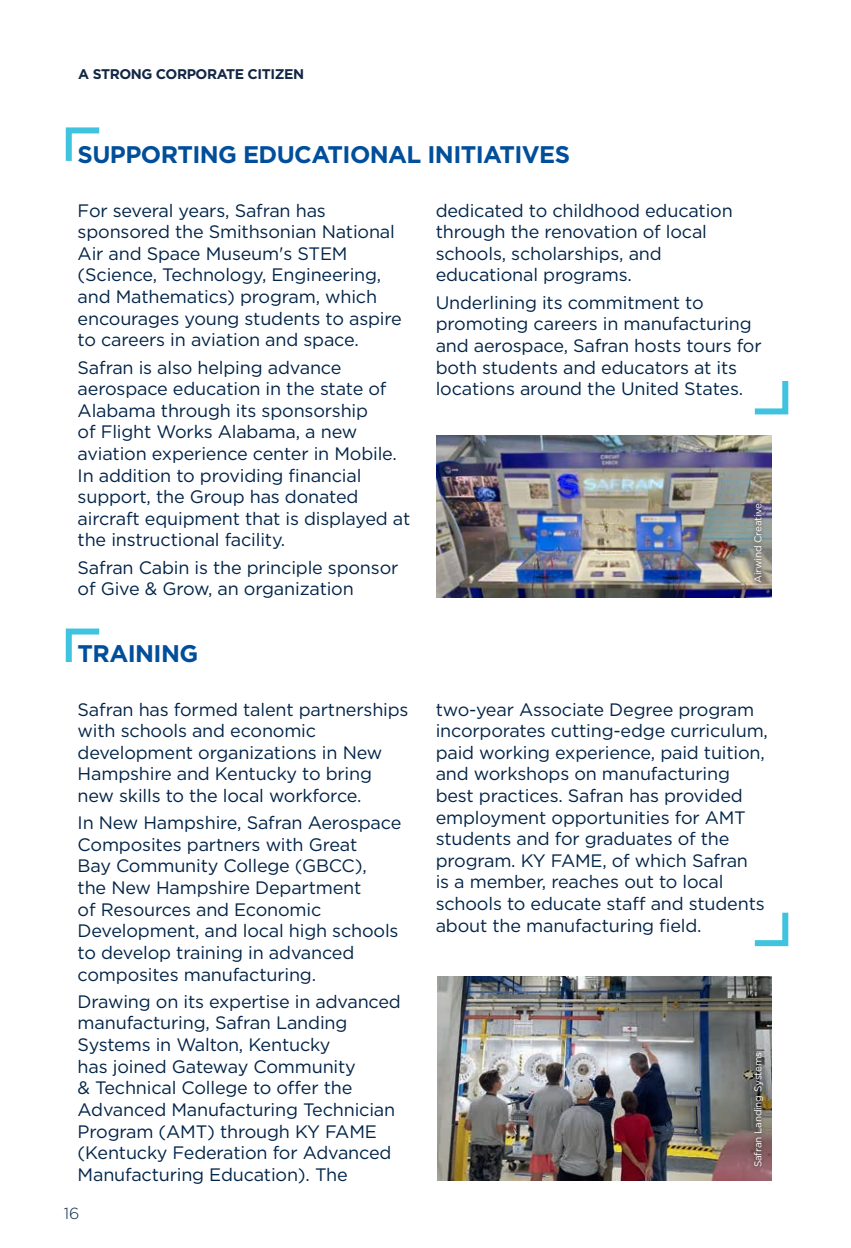
<style>
.page{position:relative;width:851px;height:1248px;background:#fff}
.page>*{position:absolute;margin:0;border:0;box-sizing:border-box;transform-origin:0 0}
.t1{font:700 24px "Gotham";letter-spacing:-.025em;color:#014e9b}
.t2{font:18px/21.6px "Gotham";letter-spacing:-.01em;color:#022448}
.t3{font:300 16px "Gotham";color:#022448}
.t4{font:700 14px "Gotham";letter-spacing:-.03em;color:#132646}
.t5{font:10px "Gotham";letter-spacing:-.02em;color:#fff}
</style>
<div class="page">
<svg style="left:65px;top:127px;width:35px;height:34px"></svg>
<svg style="left:754px;top:912px;width:35px;height:35px"></svg>
<svg style="left:65px;top:628px;width:35px;height:34px"></svg>
<svg style="left:754px;top:381px;width:35px;height:34px"></svg>
<img style="left:437px;top:435px;width:334px;height:162px">
<div style="left:749px;top:498px;width:16px;height:88px;background:#231f20;opacity:.75"></div>
<img style="left:437px;top:976px;width:334px;height:203px">
<div style="left:749px;top:1047px;width:17px;height:123px;background:#231f20;opacity:.75"></div>
<p class="t4" style="left:78px;top:65px;width:227px">A STRONG CORPORATE CITIZEN</p>
<h1 class="t1" style="left:78px;top:139px;width:494px">SUPPORTING EDUCATIONAL INITIATIVES</h1>
<p class="t2" style="left:78px;top:199px;width:325px">For several years, Safran has sponsored the Smithsonian National Air and Space Museum's STEM (Science, Technology, Engineering, and Mathematics) program, which encourages young students to aspire to careers in aviation and space.</p>
<p class="t2" style="left:78px;top:356px;width:334px">Safran is also helping advance aerospace education in the state of Alabama through its sponsorship<br>of Flight Works Alabama, a new aviation experience center in Mobile.<br>In addition to providing financial support, the Group has donated aircraft equipment that is displayed at the instructional facility.</p>
<p class="t2" style="left:78px;top:556px;width:322px">Safran Cabin is the principle sponsor of Give &amp; Grow, an organization</p>
<p class="t2" style="left:435px;top:199px;width:298px">dedicated to childhood education through the renovation of local schools, scholarships, and educational programs.</p>
<p class="t2" style="left:435px;top:291px;width:327px">Underlining its commitment to promoting careers in manufacturing and aerospace, Safran hosts tours for both students and educators at its locations around the United States.</p>
<p class="t5" style="left:751px;top:583px;width:82px;rotate:-90deg">Airwind Creative</p>
<h1 class="t1" style="left:78px;top:637px;width:122px">TRAINING</h1>
<p class="t2" style="left:78px;top:698px;width:332px">Safran has formed talent partnerships with schools and economic development organizations in New Hampshire and Kentucky to bring new skills to the local workforce.</p>
<p class="t2" style="left:78px;top:811px;width:325px">In New Hampshire, Safran Aerospace<br>Composites partners with Great<br>Bay Community College (GBCC),<br>the New Hampshire Department<br>of Resources and Economic<br>Development, and local high schools to develop training in advanced composites manufacturing.</p>
<p class="t2" style="left:78px;top:990px;width:325px">Drawing on its expertise in advanced manufacturing, Safran Landing<br>Systems in Walton, Kentucky<br>has joined Gateway Community<br>&amp; Technical College to offer the<br>Advanced Manufacturing Technician<br>Program (AMT) through KY FAME (Kentucky Federation for Advanced<br>Manufacturing Education). The</p>
<p class="t3" style="left:64px;top:1203px;width:17px">16</p>
<p class="t2" style="left:435px;top:698px;width:334px">two-year Associate Degree program incorporates cutting-edge curriculum, paid working experience, paid tuition, and workshops on manufacturing best practices. Safran has provided employment opportunities for AMT students and for graduates of the program. KY FAME, of which Safran<br>is a member, reaches out to local schools to educate staff and students about the manufacturing field.</p>
<p class="t5" style="left:751px;top:1167px;width:117px;rotate:-90deg">Safran Landing Systems</p>
</div>
